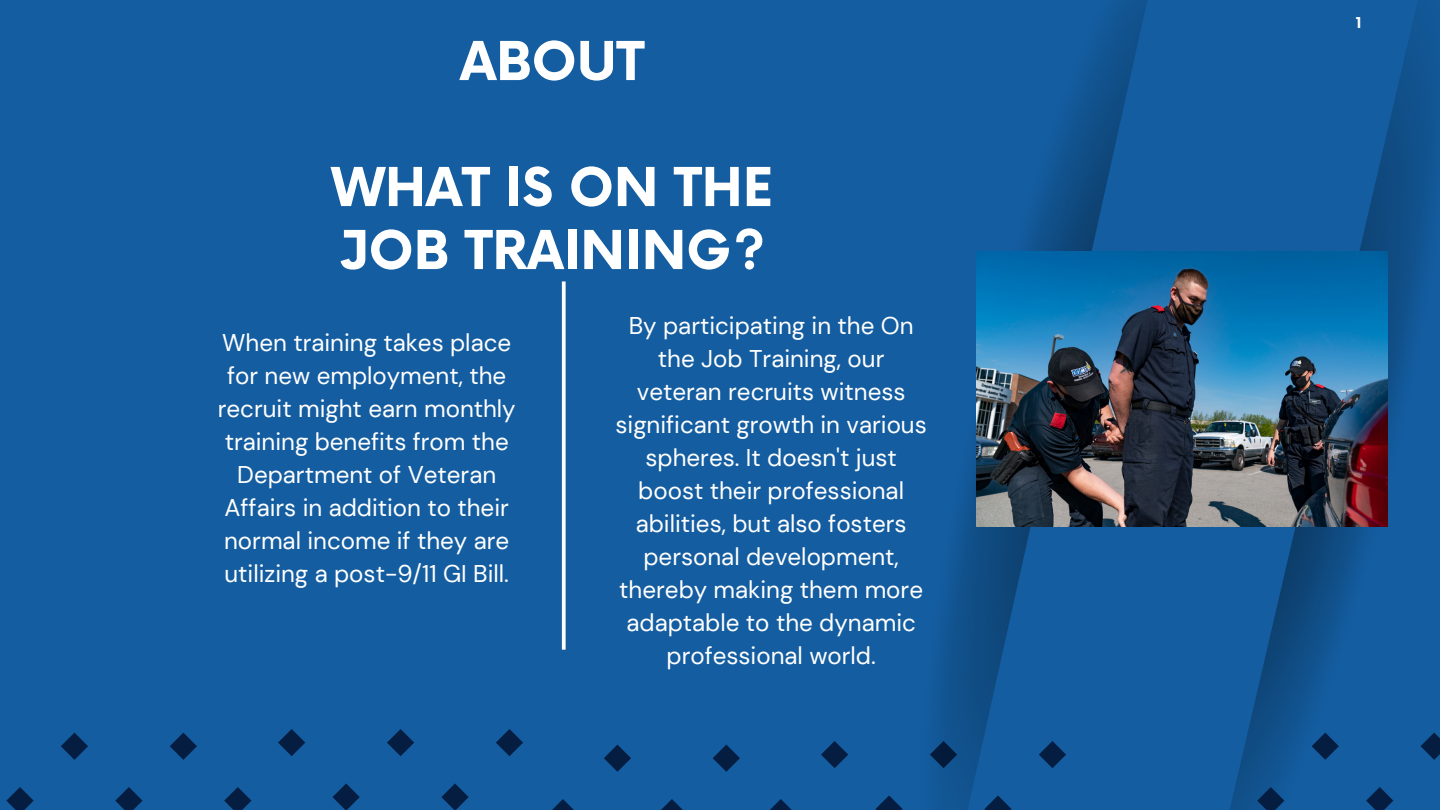
<style>
.page{position:relative;width:1440px;height:810px;background:#145da0}
.page>*{position:absolute;margin:0;border:0;box-sizing:border-box;transform-origin:0 0}
.t1{font:700 52.2px/63px "Now";color:#fff}
.t2{font:24.2px/33px "DM Sans";color:#fff;text-align:center}
.t3{font:700 14.6px "Now";color:#fff}
</style>
<div class="page">
<svg style="left:562px;top:281px;width:4px;height:369px"></svg>
<svg style="left:821px;top:741px;width:27px;height:27px"></svg>
<svg style="left:770px;top:799px;width:22px;height:11px"></svg>
<svg style="left:713px;top:745px;width:27px;height:27px"></svg>
<svg style="left:661px;top:799px;width:22px;height:11px"></svg>
<svg style="left:604px;top:745px;width:27px;height:27px"></svg>
<svg style="left:552px;top:799px;width:22px;height:11px"></svg>
<svg style="left:496px;top:729px;width:27px;height:27px"></svg>
<svg style="left:441px;top:783px;width:28px;height:27px"></svg>
<svg style="left:387px;top:729px;width:27px;height:27px"></svg>
<svg style="left:333px;top:783px;width:27px;height:27px"></svg>
<svg style="left:278px;top:729px;width:27px;height:27px"></svg>
<svg style="left:224px;top:787px;width:27px;height:23px"></svg>
<svg style="left:170px;top:733px;width:27px;height:27px"></svg>
<svg style="left:115px;top:787px;width:28px;height:23px"></svg>
<svg style="left:61px;top:733px;width:27px;height:27px"></svg>
<svg style="left:6px;top:787px;width:28px;height:23px"></svg>
<img style="left:875px;top:0;width:296px;height:810px">
<img style="left:1197px;top:8px;width:241px;height:802px">
<svg style="left:1421px;top:733px;width:19px;height:27px"></svg>
<svg style="left:1366px;top:787px;width:27px;height:23px"></svg>
<svg style="left:1312px;top:733px;width:27px;height:27px"></svg>
<svg style="left:1257px;top:787px;width:27px;height:23px"></svg>
<img style="left:977px;top:252px;width:411px;height:274px">
<p class="t1" style="left:460px;top:33px;width:186px">ABOUT</p>
<p class="t1" style="left:331px;top:159px;width:443px">WHAT IS ON THE<br>JOB TRAINING?</p>
<p class="t2" style="left:218px;top:326px;width:299px">When training takes place for new employment, the recruit might earn monthly training benefits from the<br>Department of Veteran<br>Affairs in addition to their normal income if they are utilizing a post-9/11 GI Bill.</p>
<p class="t2" style="left:616px;top:309px;width:313px">By participating in the On the Job Training, our veteran recruits witness significant growth in various spheres. It doesn't just boost their professional abilities, but also fosters personal development, thereby making them more adaptable to the dynamic professional world.</p>
<h1 class="t3" style="left:1356px;top:15px;width:8px">1</h1>
</div>
